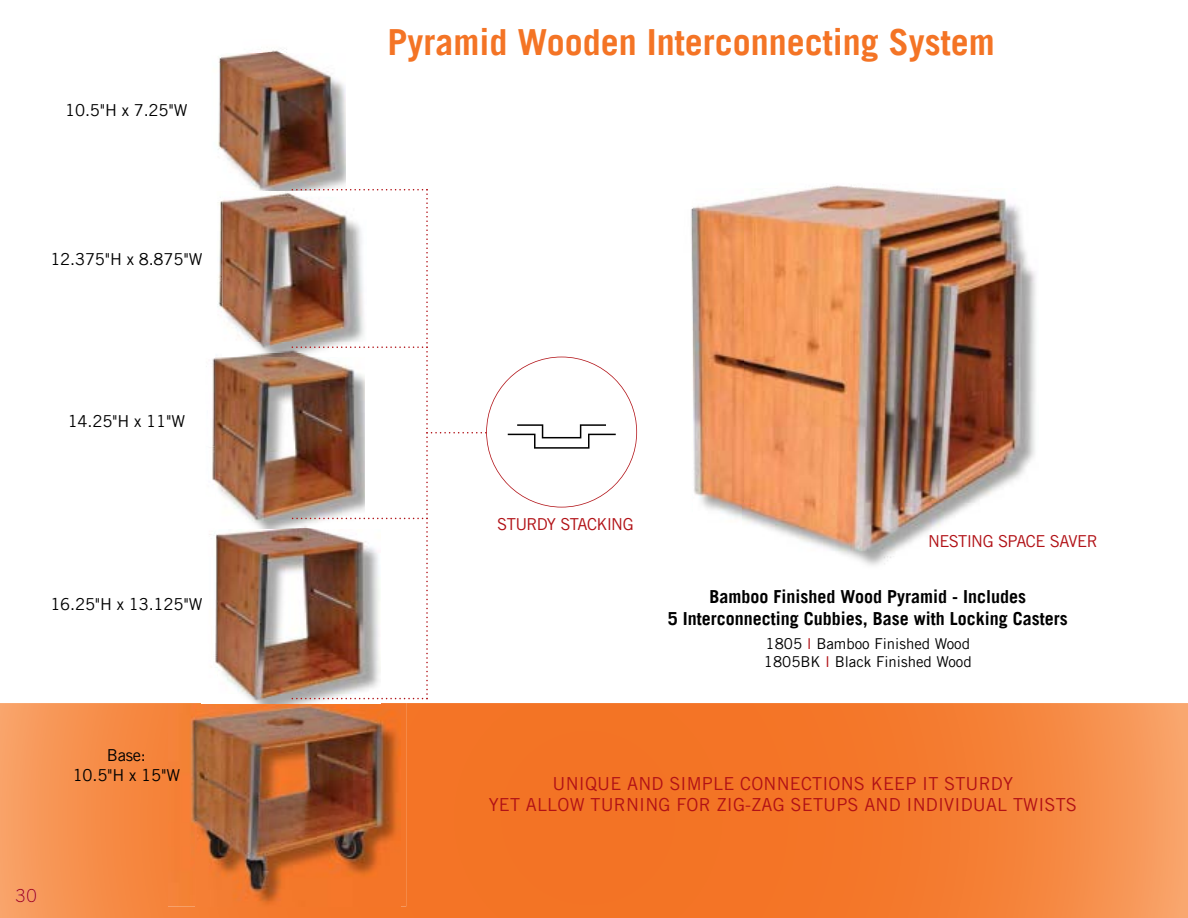
<style>
.page{position:relative;width:1188px;height:918px;background:#fff}
.page>*{position:absolute;margin:0;border:0;box-sizing:border-box;transform-origin:0 0}
.t1{font:700 36px "Trade Gothic";color:#f47425}
.t2{font:18px/21.6px "Trade Gothic";letter-spacing:.01em;color:#b11116;text-align:center}
.t3{font:700 18px/21.6px "Trade Gothic";color:#000;text-align:center}
.t4{font:16.5px/19.8px "Trade Gothic";letter-spacing:-.01em;color:#000;text-align:center}
.t5{font:16.5px "Trade Gothic";letter-spacing:-.04em;color:#b11116}
.t6{font:15px/18px "Trade Gothic";color:#000}
.s1{color:#b11116}
</style>
<div class="page">
<svg style="left:0;top:703px;width:1188px;height:215px;background:#f47f36"></svg>
<img style="left:168px;top:699px;width:238px;height:208px">
<img style="left:209px;top:533px;width:10px;height:135px">
<img style="left:201px;top:699px;width:18px;height:4px">
<img style="left:219px;top:529px;width:161px;height:174px">
<img style="left:223px;top:357px;width:69px;height:172px">
<img style="left:211px;top:357px;width:12px;height:138px">
<img style="left:258px;top:353px;width:34px;height:1px">
<img style="left:237px;top:354px;width:55px;height:3px">
<img style="left:218px;top:191px;width:74px;height:121px">
<img style="left:223px;top:197px;width:69px;height:156px">
<img style="left:218px;top:49px;width:69px;height:101px">
<img style="left:222px;top:54px;width:124px;height:136px">
<img style="left:222px;top:190px;width:124px;height:1px">
<img style="left:691px;top:185px;width:345px;height:371px">
<svg style="left:292px;top:189px;width:345px;height:510px"></svg>
<p class="t4" style="left:65px;top:100px;width:124px">10.5"H x 7.25"W</p>
<p class="t4" style="left:50px;top:249px;width:154px">12.375"H x 8.875"W</p>
<p class="t4" style="left:68px;top:411px;width:119px">14.25"H x 11"W</p>
<p class="t4" style="left:50px;top:594px;width:154px">16.25"H x 13.125"W</p>
<p class="t4" style="left:73px;top:745px;width:109px">Base:<br>10.5"H x 15"W</p>
<p class="t2" style="left:15px;top:885px;width:23px">30</p>
<h1 class="t1" style="left:387px;top:20px;width:609px">Pyramid Wooden Interconnecting System</h1>
<p class="t5" style="left:497px;top:515px;width:138px">STURDY STACKING</p>
<p class="t5" style="left:928px;top:531px;width:171px">NESTING SPACE SAVER</p>
<p class="t3" style="left:668px;top:586px;width:402px">Bamboo Finished Wood Pyramid - Includes<br>5 Interconnecting Cubbies, Base with Locking Casters</p>
<p class="t6" style="left:764px;top:635px;width:209px">1805 <span class="s1">I</span> Bamboo Finished Wood<br>1805BK <span class="s1">I</span> Black Finished Wood</p>
<p class="t2" style="left:489px;top:772px;width:590px">UNIQUE AND SIMPLE CONNECTIONS KEEP IT STURDY<br>YET ALLOW TURNING FOR ZIG-ZAG SETUPS AND INDIVIDUAL TWISTS</p>
</div>
